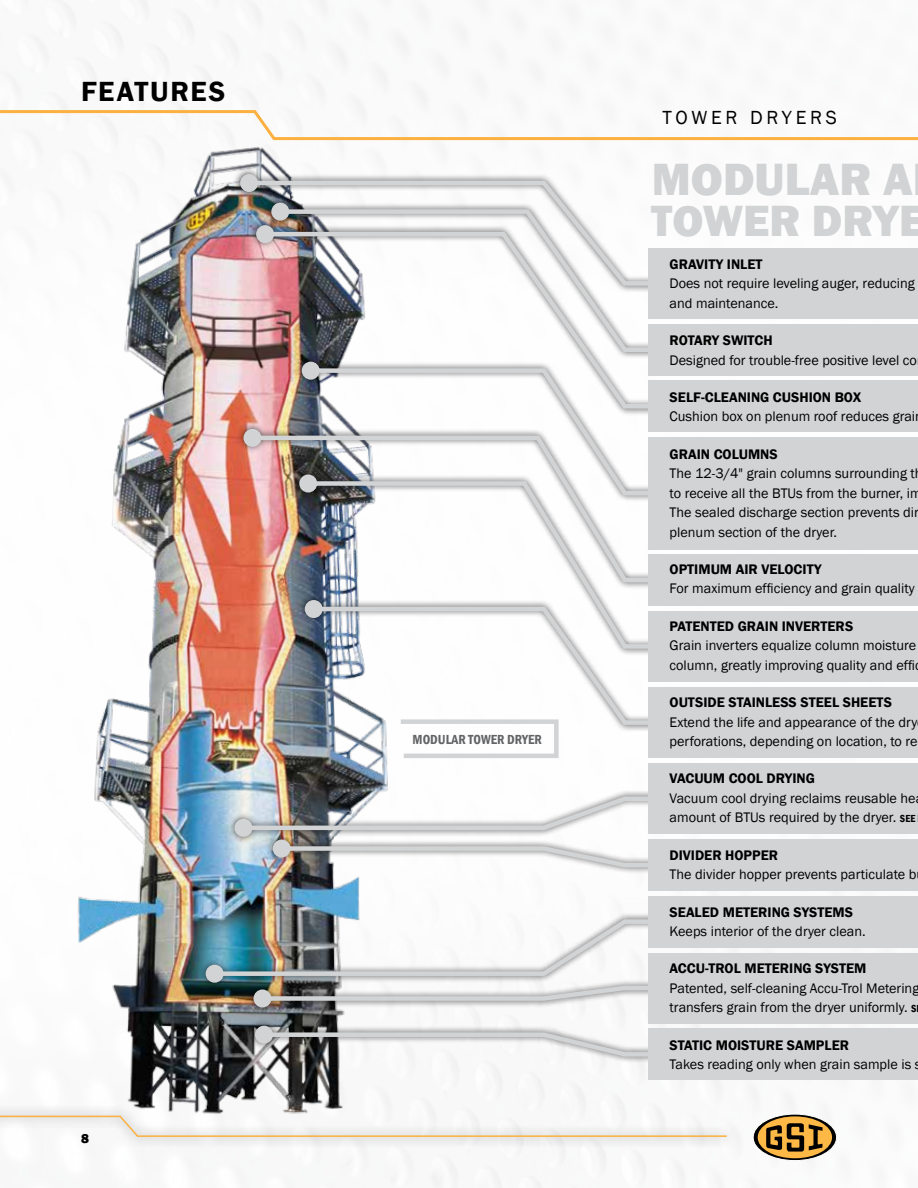
<style>
.page{position:relative;width:918px;height:1188px;background:#fff}
.page>*{position:absolute;margin:0;border:0;box-sizing:border-box;transform-origin:0 0}
.t1{font:800 46.5px "Franklin Gothic";color:#d1d3d4}
.t2{font:800 45px "Franklin Gothic";color:#d1d3d4}
.t3{font:600 28.5px "Franklin Gothic";letter-spacing:.06em;color:#000}
.t4{font:19.5px "Franklin Gothic";letter-spacing:.185em;color:#000}
.t5{font:14.25px/19.5px "Franklin Gothic";color:#000}
.t6{font:600 14.25px "Franklin Gothic";color:#000}
.t7{font:600 condensed 13.5px "Franklin Gothic";color:#636466}
.t8{font:800 13.5px "Franklin Gothic";color:#000}
.s1{font-weight:600;font-stretch:condensed;font-size:10.5px}
</style>
<div class="page">
<div style="left:0;top:1104px;width:737px;height:45px;background:#f4f5f5"></div>
<svg style="left:0;top:1115px;width:727px;height:23px"></svg>
<svg style="left:753px;top:1114px;width:84px;height:47px"></svg>
<div style="left:753px;top:1114px;width:84px;height:47px;border:1px solid #fff;border-radius:50%"></div>
<img style="left:66px;top:142px;width:352px;height:992px">
<svg style="left:0;top:109px;width:918px;height:33px"></svg>
<div style="left:233px;top:167px;width:431px;height:126px;background:#000;opacity:.7"></div>
<svg style="left:245px;top:179px;width:417px;height:109px"></svg>
<div style="left:240px;top:174px;width:18px;height:18px;background:#d1d3d4;border-radius:50%"></div>
<svg style="left:306px;top:416px;width:282px;height:6px"></svg>
<div style="left:249px;top:218px;width:415px;height:198px;background:#000;opacity:.7"></div>
<svg style="left:261px;top:230px;width:401px;height:181px"></svg>
<div style="left:256px;top:225px;width:18px;height:18px;background:#d1d3d4;border-radius:50%"></div>
<div style="left:237px;top:422px;width:427px;height:167px;background:#000;opacity:.7"></div>
<img style="left:248px;top:433px;width:414px;height:152px">
<div style="left:243px;top:429px;width:18px;height:18px;background:#d1d3d4;border-radius:50%"></div>
<div style="left:292px;top:468px;width:372px;height:187px;background:#000;opacity:.7"></div>
<svg style="left:304px;top:479px;width:358px;height:172px"></svg>
<div style="left:299px;top:475px;width:18px;height:18px;background:#d1d3d4;border-radius:50%"></div>
<div style="left:228px;top:790px;width:436px;height:54px;background:#000;opacity:.7"></div>
<svg style="left:239px;top:794px;width:409px;height:38px"></svg>
<div style="left:234px;top:819px;width:18px;height:18px;background:#d1d3d4;border-radius:50%"></div>
<div style="left:247px;top:979px;width:417px;height:35px;background:#000;opacity:.7"></div>
<div style="left:254px;top:989px;width:18px;height:18px;background:#d1d3d4;border-radius:50%"></div>
<div style="left:199px;top:912px;width:465px;height:78px;background:#000;opacity:.7"></div>
<img style="left:210px;top:917px;width:452px;height:86px">
<div style="left:206px;top:965px;width:18px;height:18px;background:#d1d3d4;border-radius:50%"></div>
<div style="left:248px;top:1019px;width:416px;height:45px;background:#000;opacity:.7"></div>
<svg style="left:260px;top:1030px;width:388px;height:29px"></svg>
<div style="left:255px;top:1026px;width:18px;height:18px;background:#d1d3d4;border-radius:50%"></div>
<div style="left:266px;top:833px;width:398px;height:42px;background:#000;opacity:.7"></div>
<svg style="left:277px;top:844px;width:371px;height:26px"></svg>
<div style="left:273px;top:840px;width:18px;height:18px;background:#d1d3d4;border-radius:50%"></div>
<div style="left:648px;top:1029px;width:270px;height:51px;background:#d1d3d4"></div>
<div style="left:648px;top:896px;width:270px;height:51px;background:#d1d3d4"></div>
<div style="left:648px;top:953px;width:270px;height:70px;background:#d1d3d4"></div>
<div style="left:648px;top:763px;width:270px;height:71px;background:#d1d3d4"></div>
<div style="left:648px;top:839px;width:270px;height:52px;background:#d1d3d4"></div>
<div style="left:648px;top:687px;width:270px;height:71px;background:#d1d3d4"></div>
<div style="left:648px;top:611px;width:270px;height:71px;background:#d1d3d4"></div>
<div style="left:648px;top:554px;width:270px;height:52px;background:#d1d3d4"></div>
<div style="left:648px;top:437px;width:270px;height:112px;background:#d1d3d4"></div>
<div style="left:648px;top:381px;width:270px;height:51px;background:#d1d3d4"></div>
<div style="left:648px;top:324px;width:270px;height:51px;background:#d1d3d4"></div>
<div style="left:648px;top:248px;width:270px;height:71px;background:#d1d3d4"></div>
<svg style="left:309px;top:605px;width:353px;height:155px"></svg>
<h3 class="t3" style="left:81px;top:74px;width:146px">FEATURES</h3>
<p class="t8" style="left:81px;top:1130px;width:9px">8</p>
<p class="t7" style="left:413px;top:730px;width:131px">MODULAR TOWER DRYER</p>
<h3 class="t4" style="left:663px;top:105px;width:176px">TOWER DRYERS</h3>
<h1 class="t1" style="left:652px;top:149px;width:263px">MODULAR A</h1>
<h2 class="t2" style="left:651px;top:191px;width:276px">TOWER DRYE</h2>
<p class="t6" style="left:670px;top:255px;width:94px">GRAVITY INLET</p>
<p class="t5" style="left:670px;top:274px;width:247px">Does not require leveling auger, reducing and maintenance.</p>
<p class="t6" style="left:670px;top:331px;width:105px">ROTARY SWITCH</p>
<p class="t5" style="left:670px;top:350px;width:249px">Designed for trouble-free positive level co</p>
<p class="t6" style="left:670px;top:388px;width:193px">SELF-CLEANING CUSHION BOX</p>
<p class="t5" style="left:670px;top:407px;width:247px">Cushion box on plenum roof reduces grai</p>
<p class="t6" style="left:670px;top:445px;width:110px">GRAIN COLUMNS</p>
<p class="t5" style="left:670px;top:464px;width:254px">The 12-3/4" grain columns surrounding t to receive all the BTUs from the burner, im The sealed discharge section prevents dir plenum section of the dryer.</p>
<p class="t6" style="left:670px;top:560px;width:154px">OPTIMUM AIR VELOCITY</p>
<p class="t5" style="left:670px;top:579px;width:247px">For maximum efficiency and grain quality</p>
<p class="t6" style="left:670px;top:617px;width:185px">PATENTED GRAIN INVERTERS</p>
<p class="t5" style="left:670px;top:636px;width:248px">Grain inverters equalize column moisture column, greatly improving quality and effi</p>
<p class="t6" style="left:670px;top:694px;width:224px">OUTSIDE STAINLESS STEEL SHEETS</p>
<p class="t5" style="left:670px;top:712px;width:250px">Extend the life and appearance of the dry perforations, depending on location, to re</p>
<p class="t6" style="left:670px;top:770px;width:147px">VACUUM COOL DRYING</p>
<p class="t5" style="left:670px;top:789px;width:248px">Vacuum cool drying reclaims reusable he amount of BTUs required by the dryer. <span class="s1">SEE</span></p>
<p class="t6" style="left:670px;top:846px;width:110px">DIVIDER HOPPER</p>
<p class="t5" style="left:670px;top:865px;width:248px">The divider hopper prevents particulate b</p>
<p class="t6" style="left:670px;top:903px;width:185px">SEALED METERING SYSTEMS</p>
<p class="t5" style="left:670px;top:922px;width:198px">Keeps interior of the dryer clean.</p>
<p class="t6" style="left:670px;top:960px;width:198px">ACCU-TROL METERING SYSTEM</p>
<p class="t5" style="left:670px;top:979px;width:251px">Patented, self-cleaning Accu-Trol Metering transfers grain from the dryer uniformly. <span class="s1">S</span></p>
<p class="t6" style="left:670px;top:1036px;width:181px">STATIC MOISTURE SAMPLER</p>
<p class="t5" style="left:670px;top:1055px;width:243px">Takes reading only when grain sample is</p>
</div>
